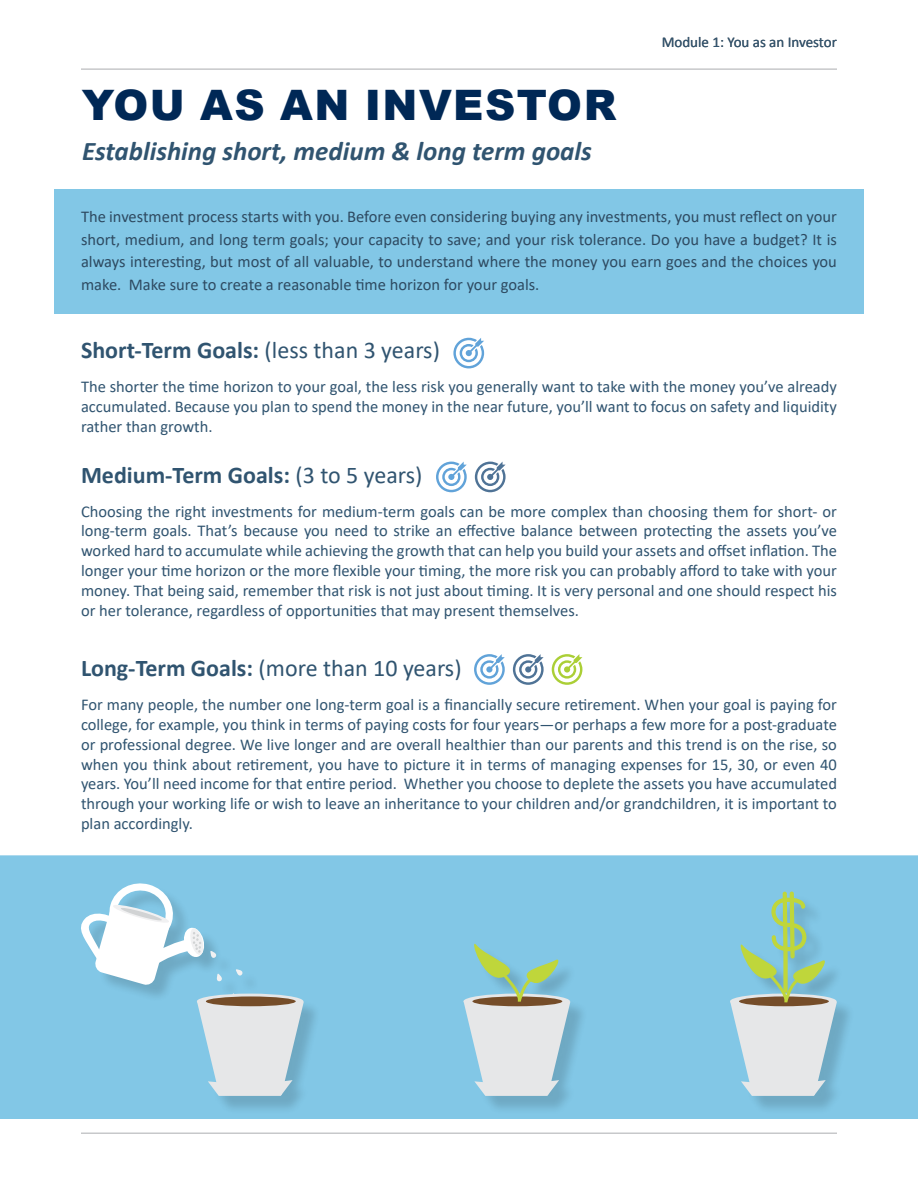
<style>
.page{position:relative;width:918px;height:1188px;background:#fff}
.page>*{position:absolute;margin:0;border:0;box-sizing:border-box;transform-origin:0 0}
.t1{font:900 42px "Arial";letter-spacing:.035em;color:#002856}
.t2{font:italic 700 27px "Calibri";color:#305470}
.t3{font:700 24px "Calibri";color:#305470}
.t4{font:24px "Calibri";color:#305470}
.t5{font:16.5px/19.8px "Calibri";color:#305470;text-align:justify}
.t6{font:16.5px/22.5px "Calibri";color:#2e4a61;text-align:justify}
.t7{font:15px "Calibri";color:#305470}
.s1{font-weight:400}
.s2{font-weight:700}
</style>
<div class="page">
<hr style="left:81px;top:1132px;width:756px;height:2px;background:#c7c8ca">
<hr style="left:81px;top:68px;width:756px;height:2px;background:#c7c8ca">
<div style="left:0;top:855px;width:918px;height:264px;background:#82c7e6"></div>
<div style="left:54px;top:189px;width:810px;height:124px;background:#82c7e6"></div>
<svg style="left:513px;top:654px;width:31px;height:31px"></svg>
<svg style="left:552px;top:654px;width:30px;height:31px"></svg>
<svg style="left:474px;top:654px;width:31px;height:31px"></svg>
<svg style="left:475px;top:462px;width:31px;height:30px"></svg>
<svg style="left:436px;top:462px;width:31px;height:30px"></svg>
<svg style="left:453px;top:338px;width:31px;height:30px"></svg>
<div style="left:84px;top:886px;width:771px;height:228px;background:#82c7e6"></div>
<svg style="left:76px;top:880px;width:228px;height:216px"></svg>
<svg style="left:730px;top:892px;width:107px;height:204px"></svg>
<svg style="left:464px;top:943px;width:106px;height:153px"></svg>
<h1 class="t1" style="left:82px;top:75px;width:536px">YOU AS AN INVESTOR</h1>
<h2 class="t2" style="left:82px;top:132px;width:511px">Establishing short, medium &amp; long term goals</h2>
<p class="t7" style="left:662px;top:32px;width:177px">Module 1: You as an Investor</p>
<p class="t6" style="left:81px;top:205px;width:757px">The investment process starts with you. Before even considering buying any investments, you must reflect on your short, medium, and long term goals; your capacity to save; and your risk tolerance. Do you have a budget? It is always interesting, but most of all valuable, to understand where the money you earn goes and the choices you make. Make sure to create a reasonable time horizon for your goals.</p>
<h3 class="t3" style="left:81px;top:333px;width:360px">Short-Term Goals: <span class="s1">(less than 3 years)</span></h3>
<p class="t5" style="left:81px;top:376px;width:758px">The shorter the time horizon to your goal, the less risk you generally want to take with the money you’ve already accumulated. Because you plan to spend the money in the near future, you’ll want to focus on safety and liquidity rather than growth.</p>
<h3 class="t3" style="left:81px;top:458px;width:343px">Medium-Term Goals: <span class="s1">(3 to 5 years)</span></h3>
<p class="t5" style="left:81px;top:501px;width:758px">Choosing the right investments for medium-term goals can be more complex than choosing them for short- or long-term goals. That’s because you need to strike an effective balance between protecting the assets you’ve worked hard to accumulate while achieving the growth that can help you build your assets and offset inflation. The longer your time horizon or the more flexible your timing, the more risk you can probably afford to take with your money. That being said, remember that risk is not just about timing. It is very personal and one should respect his or her tolerance, regardless of opportunities that may present themselves.</p>
<h3 class="t4" style="left:81px;top:651px;width:382px"><span class="s2">Long-Term Goals:</span> (more than 10 years)</h3>
<p class="t5" style="left:81px;top:694px;width:758px">For many people, the number one long-term goal is a financially secure retirement. When your goal is paying for college, for example, you think in terms of paying costs for four years—or perhaps a few more for a post-graduate or professional degree. We live longer and are overall healthier than our parents and this trend is on the rise, so when you think about retirement, you have to picture it in terms of managing expenses for 15, 30, or even 40 years. You’ll need income for that entire period. Whether you choose to deplete the assets you have accumulated through your working life or wish to leave an inheritance to your children and/or grandchildren, it is important to plan accordingly.</p>
</div>
